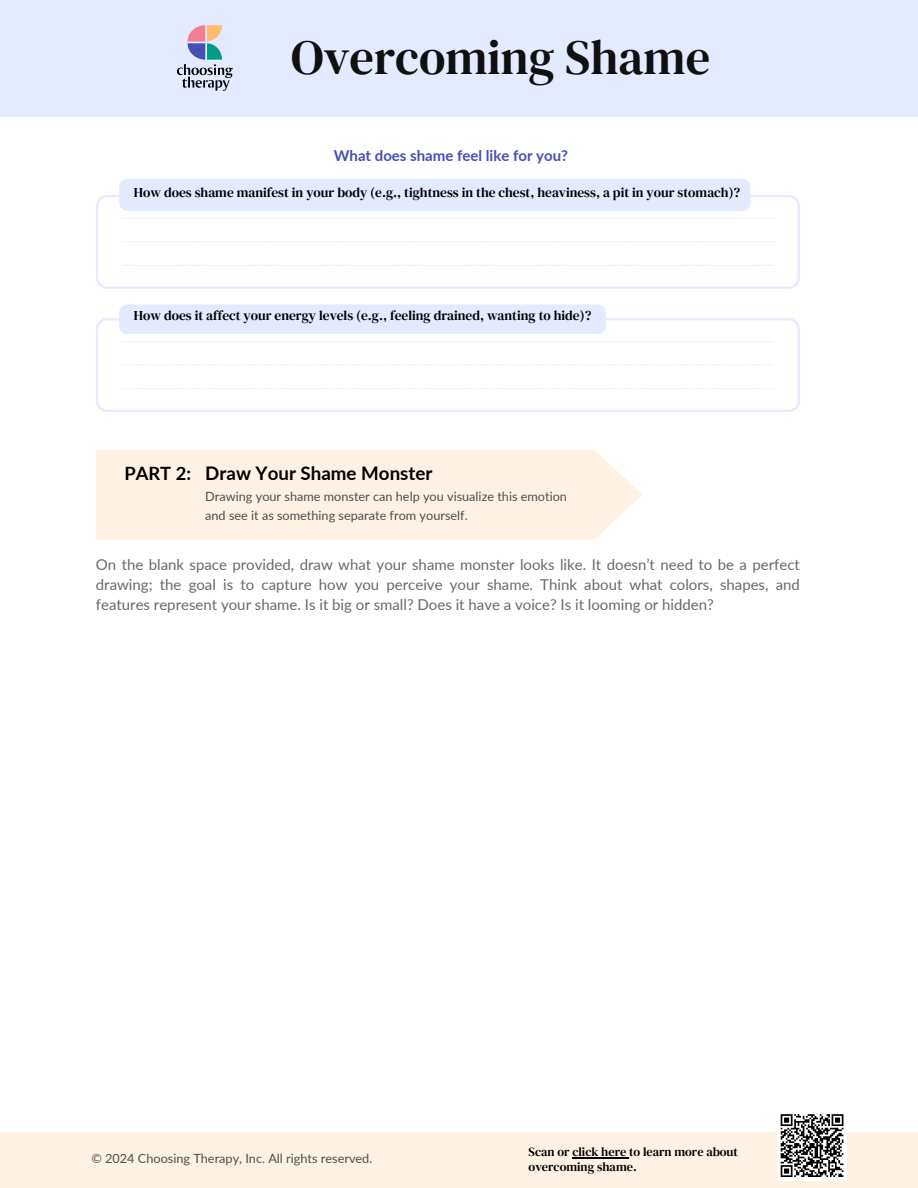
<style>
.page{position:relative;width:918px;height:1188px;background:#fff}
.page>*{position:absolute;margin:0;border:0;box-sizing:border-box;transform-origin:0 0}
.t1{font:48.6px "DM Serif Text";color:#101010}
.t2{font:700 18.75px "Lato";color:#000}
.t3{font:700 18.3px "Lato";color:#000}
.t4{font:15px/20.2px "Lato";color:#696969;text-align:justify}
.t5{font:700 15px "Lato";color:#4450b4}
.t6{font:13.5px "DM Serif Text";color:#000}
.t7{font:12.75px/19px "Lato";color:#4e4d4d}
.t8{font:12.45px "DM Serif Text";color:#000}
</style>
<div class="page">
<svg style="left:96px;top:195px;width:704px;height:93px"></svg>
<div style="left:119px;top:179px;width:632px;height:32px;background:#e4eaff;border-radius:8px"></div>
<svg style="left:122px;top:218px;width:652px;height:1px"></svg>
<svg style="left:122px;top:241px;width:652px;height:1px"></svg>
<svg style="left:122px;top:265px;width:652px;height:1px"></svg>
<svg style="left:96px;top:318px;width:704px;height:93px"></svg>
<div style="left:119px;top:305px;width:487px;height:29px;background:#e4eaff;border-radius:8px"></div>
<svg style="left:122px;top:341px;width:652px;height:1px"></svg>
<svg style="left:122px;top:364px;width:652px;height:1px"></svg>
<svg style="left:122px;top:388px;width:652px;height:1px"></svg>
<div style="left:96px;top:449px;width:547px;height:91px;background:#fff2e4"></div>
<div style="left:0;top:0;width:918px;height:116px;background:#e4eaff"></div>
<svg style="left:177px;top:25px;width:55px;height:66px"></svg>
<div style="left:0;top:1132px;width:918px;height:56px;background:#fff2e4"></div>
<div style="left:777px;top:1111px;width:70px;height:69px;background:#fff"></div>
<svg style="left:780px;top:1114px;width:64px;height:63px"></svg>
<hr style="left:572px;top:1157px;width:57px;height:1px;background:#000">
<p class="t1" style="left:291px;top:24px;width:420px">Overcoming Shame</p>
<h3 class="t5" style="left:334px;top:146px;width:236px">What does shame feel like for you?</h3>
<p class="t6" style="left:134px;top:183px;width:608px">How does shame manifest in your body (e.g., tightness in the chest, heaviness, a pit in your stomach)?</p>
<h1 class="t6" style="left:134px;top:306px;width:459px">How does it affect your energy levels (e.g., feeling drained, wanting to hide)?</h1>
<h4 class="t3" style="left:124px;top:462px;width:68px">PART 2:</h4>
<h4 class="t2" style="left:205px;top:461px;width:229px">Draw Your Shame Monster</h4>
<h2 class="t7" style="left:205px;top:486px;width:363px">Drawing your shame monster can help you visualize this emotion and see it as something separate from yourself.</h2>
<p class="t4" style="left:96px;top:554px;width:706px">On the blank space provided, draw what your shame monster looks like. It doesn’t need to be a perfect drawing; the goal is to capture how you perceive your shame. Think about what colors, shapes, and features represent your shame. Is it big or small? Does it have a voice? Is it looming or hidden?</p>
<h4 class="t7" style="left:91px;top:1149px;width:283px">© 2024 Choosing Therapy, Inc. All rights reserved.</h4>
<p class="t8" style="left:529px;top:1143px;width:211px">Scan or click here to learn more about</p>
<p class="t8" style="left:529px;top:1158px;width:110px">overcoming shame.</p>
</div>
